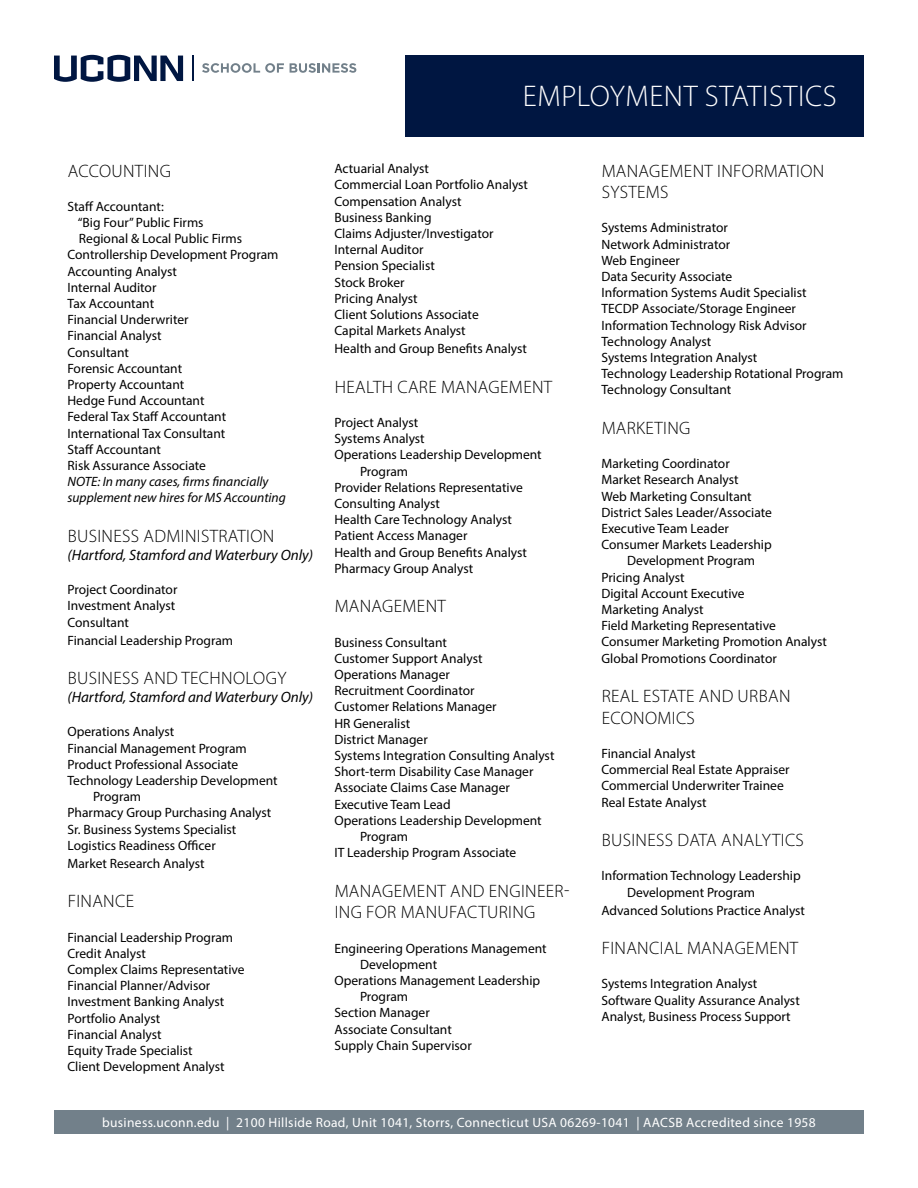
<style>
.page{position:relative;width:918px;height:1188px;background:#fff}
.page>*{position:absolute;margin:0;border:0;box-sizing:border-box;transform-origin:0 0}
.t1{font:300 30px "Myriad Pro";letter-spacing:.02em;color:#fff}
.t2{font:300 18px/21.6px "Myriad Pro";letter-spacing:.02em;color:#000}
.t3{font:italic 15px "Myriad Pro";color:#000}
.t4{font:13.5px/16.2px "Myriad Pro";color:#000}
.t5{font:13.5px "Myriad Pro";letter-spacing:.025em;color:#fff}
.t6{font:italic 13.5px/16.2px "Myriad Pro";color:#000}
</style>
<div class="page">
<svg style="left:202px;top:63px;width:82px;height:10px"></svg>
<svg style="left:290px;top:63px;width:66px;height:10px"></svg>
<svg style="left:54px;top:55px;width:129px;height:27px"></svg>
<hr style="left:192px;top:56px;width:2px;height:25px;background:#001641">
<div style="left:54px;top:1110px;width:810px;height:24px;background:#72808a"></div>
<div style="left:405px;top:56px;width:459px;height:81px;background:#001641"></div>
<h1 class="t1" style="left:523px;top:78px;width:315px">EMPLOYMENT STATISTICS</h1>
<h2 class="t2" style="left:68px;top:160px;width:105px">ACCOU NTING</h2>
<p class="t4" style="left:68px;top:198px;width:98px">Staff Accountant:</p>
<p class="t4" style="left:78px;top:214px;width:127px">“Big Four” Public Firms</p>
<p class="t4" style="left:79px;top:230px;width:165px">Regional &amp; Local Public Firms</p>
<p class="t4" style="left:68px;top:247px;width:213px">Controllership Development Program</p>
<p class="t4" style="left:68px;top:263px;width:111px">Accounting Analyst</p>
<p class="t4" style="left:68px;top:279px;width:90px">Internal Auditor</p>
<p class="t4" style="left:68px;top:295px;width:88px">Tax Accountant</p>
<p class="t4" style="left:68px;top:311px;width:123px">Financial Underwriter</p>
<p class="t4" style="left:68px;top:328px;width:96px">Financial Analyst</p>
<p class="t4" style="left:68px;top:344px;width:63px">Consultant</p>
<p class="t4" style="left:68px;top:360px;width:116px">Forensic Accountant</p>
<p class="t4" style="left:68px;top:376px;width:118px">Property Accountant</p>
<p class="t4" style="left:68px;top:392px;width:139px">Hedge Fund Accountant</p>
<p class="t4" style="left:68px;top:409px;width:160px">Federal Tax Staff Accountant</p>
<p class="t4" style="left:68px;top:425px;width:159px">International Tax Consultant</p>
<p class="t4" style="left:68px;top:441px;width:95px">Staff Accountant</p>
<p class="t4" style="left:68px;top:457px;width:140px">Risk Assurance Associate</p>
<p class="t6" style="left:68px;top:473px;width:220px">NOTE: In many cases, firms financially supplement new hires for MS Accounting</p>
<h2 class="t2" style="left:68px;top:525px;width:208px">BUSINESS ADMINISTRATION</h2>
<p class="t3" style="left:68px;top:546px;width:247px">(Hartford, Stamford and Waterbury Only)</p>
<p class="t4" style="left:68px;top:581px;width:111px">Project Coordinator<br>Investment Analyst<br>Consultant</p>
<p class="t4" style="left:68px;top:632px;width:167px">Financial Leadership Program</p>
<h2 class="t2" style="left:68px;top:667px;width:220px">BUSINESS AND TECHNOLOGY</h2>
<p class="t3" style="left:68px;top:688px;width:247px">(Hartford, Stamford and Waterbury Only)</p>
<p class="t4" style="left:68px;top:724px;width:108px">Operations Analyst</p>
<p class="t4" style="left:68px;top:740px;width:181px">Financial Management Program</p>
<p class="t4" style="left:68px;top:756px;width:172px">Product Professional Associate</p>
<p class="t4" style="left:68px;top:772px;width:212px">Technology Leadership Development</p>
<p class="t4" style="left:93px;top:788px;width:50px">Program</p>
<p class="t4" style="left:68px;top:805px;width:205px">Pharmacy Group Purchasing Analyst</p>
<p class="t4" style="left:68px;top:821px;width:170px">Sr. Business Systems Specialist</p>
<p class="t4" style="left:68px;top:837px;width:150px">Logistics Readiness Officer</p>
<p class="t4" style="left:68px;top:855px;width:139px">Market Research Analyst</p>
<h2 class="t2" style="left:68px;top:890px;width:68px">FINANCE</h2>
<p class="t4" style="left:68px;top:929px;width:179px">Financial Leadership Program<br>Credit Analyst<br>Complex Claims Representative<br>Financial Planner/Advisor<br>Investment Banking Analyst<br>Portfolio Analyst<br>Financial Analyst<br>Equity Trade Specialist<br>Client Development Analyst</p>
<p class="t4" style="left:335px;top:160px;width:195px">Actuarial Analyst<br>Commercial Loan Portfolio Analyst<br>Compensation Analyst<br>Business Banking<br>Claims Adjuster/Investigator<br>Internal Auditor<br>Pension Specialist<br>Stock Broker<br>Pricing Analyst<br>Client Solutions Associate<br>Capital Markets Analyst</p>
<p class="t4" style="left:335px;top:340px;width:194px">Health and Group Benefits Analyst</p>
<h2 class="t2" style="left:335px;top:376px;width:219px">H EALTH CARE MANAGEMENT</h2>
<p class="t4" style="left:334px;top:414px;width:85px">Project Analyst</p>
<p class="t4" style="left:334px;top:430px;width:92px">Systems Analyst</p>
<p class="t4" style="left:334px;top:447px;width:209px">Operations Leadership Development</p>
<p class="t4" style="left:360px;top:463px;width:50px">Program</p>
<p class="t4" style="left:334px;top:479px;width:190px">Provider Relations Representative</p>
<p class="t4" style="left:334px;top:495px;width:107px">Consulting Analyst</p>
<p class="t4" style="left:334px;top:511px;width:179px">Health Care Technology Analyst</p>
<p class="t4" style="left:334px;top:528px;width:134px">Patient Access Manager</p>
<p class="t4" style="left:334px;top:544px;width:194px">Health and Group Benefits Analyst</p>
<p class="t4" style="left:334px;top:560px;width:140px">Pharmacy Group Analyst</p>
<h2 class="t2" style="left:335px;top:595px;width:113px">MANAGEMENT</h2>
<p class="t4" style="left:334px;top:634px;width:114px">Business Consultant</p>
<p class="t4" style="left:334px;top:650px;width:149px">Customer Support Analyst</p>
<p class="t4" style="left:334px;top:666px;width:117px">Operations Manager</p>
<p class="t4" style="left:334px;top:682px;width:142px">Recruitment Coordinator</p>
<p class="t4" style="left:334px;top:699px;width:164px">Customer Relations Manager</p>
<p class="t4" style="left:334px;top:715px;width:77px">HR Generalist</p>
<p class="t4" style="left:334px;top:731px;width:95px">District Manager</p>
<p class="t4" style="left:334px;top:747px;width:221px">Systems Integration Consulting Analyst</p>
<p class="t4" style="left:334px;top:763px;width:200px">Short-term Disability Case Manager</p>
<p class="t4" style="left:334px;top:780px;width:177px">Associate Claims Case Manager</p>
<p class="t4" style="left:334px;top:796px;width:118px">Executive Team Lead</p>
<p class="t4" style="left:334px;top:812px;width:209px">Operations Leadership Development</p>
<p class="t4" style="left:360px;top:828px;width:50px">Program</p>
<p class="t4" style="left:334px;top:844px;width:183px">IT Leadership Program Associate</p>
<h2 class="t2" style="left:335px;top:880px;width:236px">MANAGEMENT AND ENGINEER-<br>ING FOR MANU FACTU RING</h2>
<p class="t4" style="left:334px;top:940px;width:214px">Engineering Operations Management</p>
<p class="t4" style="left:360px;top:956px;width:79px">Development</p>
<p class="t4" style="left:334px;top:972px;width:207px">Operations Management Leadership</p>
<p class="t4" style="left:360px;top:988px;width:50px">Program</p>
<p class="t4" style="left:334px;top:1005px;width:97px">Section Manager</p>
<p class="t4" style="left:334px;top:1021px;width:119px">Associate Consultant</p>
<p class="t4" style="left:334px;top:1037px;width:139px">Supply Chain Supervisor</p>
<h2 class="t2" style="left:602px;top:160px;width:224px">MANAGEMENT I NFORMATION<br>SYSTEMS</h2>
<p class="t4" style="left:602px;top:220px;width:244px">Systems Administrator<br>Network Administrator<br>Web Engineer<br>Data Security Associate<br>Information Systems Audit Specialist<br>TECDP Associate/Storage Engineer<br>Information Technology Risk Advisor<br>Technology Analyst<br>Systems Integration Analyst<br>Technology Leadership Rotational Program<br>Technology Consultant</p>
<h2 class="t2" style="left:602px;top:417px;width:90px">MARKETING</h2>
<p class="t4" style="left:602px;top:455px;width:130px">Marketing Coordinator</p>
<p class="t4" style="left:602px;top:472px;width:139px">Market Research Analyst</p>
<p class="t4" style="left:602px;top:488px;width:152px">Web Marketing Consultant</p>
<p class="t4" style="left:602px;top:504px;width:172px">District Sales Leader/Associate</p>
<p class="t4" style="left:602px;top:520px;width:129px">Executive Team Leader</p>
<p class="t4" style="left:602px;top:536px;width:172px">Consumer Markets Leadership</p>
<p class="t4" style="left:627px;top:553px;width:130px">Development Program</p>
<p class="t4" style="left:602px;top:569px;width:85px">Pricing Analyst</p>
<p class="t4" style="left:602px;top:585px;width:145px">Digital Account Executive</p>
<p class="t4" style="left:602px;top:601px;width:104px">Marketing Analyst</p>
<p class="t4" style="left:602px;top:617px;width:176px">Field Marketing Representative</p>
<p class="t4" style="left:602px;top:634px;width:227px">Consumer Marketing Promotion Analyst</p>
<p class="t4" style="left:602px;top:650px;width:177px">Global Promotions Coordinator</p>
<h2 class="t2" style="left:602px;top:685px;width:190px">REAL ESTATE AND URBAN<br>ECONOMICS</h2>
<p class="t4" style="left:602px;top:745px;width:190px">Financial Analyst<br>Commercial Real Estate Appraiser<br>Commercial Underwriter Trainee<br>Real Estate Analyst</p>
<h2 class="t2" style="left:602px;top:829px;width:204px">BUSINESS DATA ANALYTICS</h2>
<p class="t4" style="left:627px;top:868px;width:175px;text-indent:-26px">Information Technology Leadership<br>Development Program</p>
<p class="t4" style="left:602px;top:902px;width:205px">Advanced Solutions Practice Analyst</p>
<h2 class="t2" style="left:602px;top:937px;width:198px">FINANCIAL MANAGEMENT</h2>
<p class="t4" style="left:602px;top:976px;width:200px">Systems Integration Analyst<br>Software Quality Assurance Analyst<br>Analyst, Business Process Support</p>
<p class="t5" style="left:102px;top:1114px;width:715px">business.uconn.edu | 2100 Hillside Road, Unit 1041, Storrs, Connecticut USA 06269-1041 | AACSB Accredited since 1958</p>
</div>
